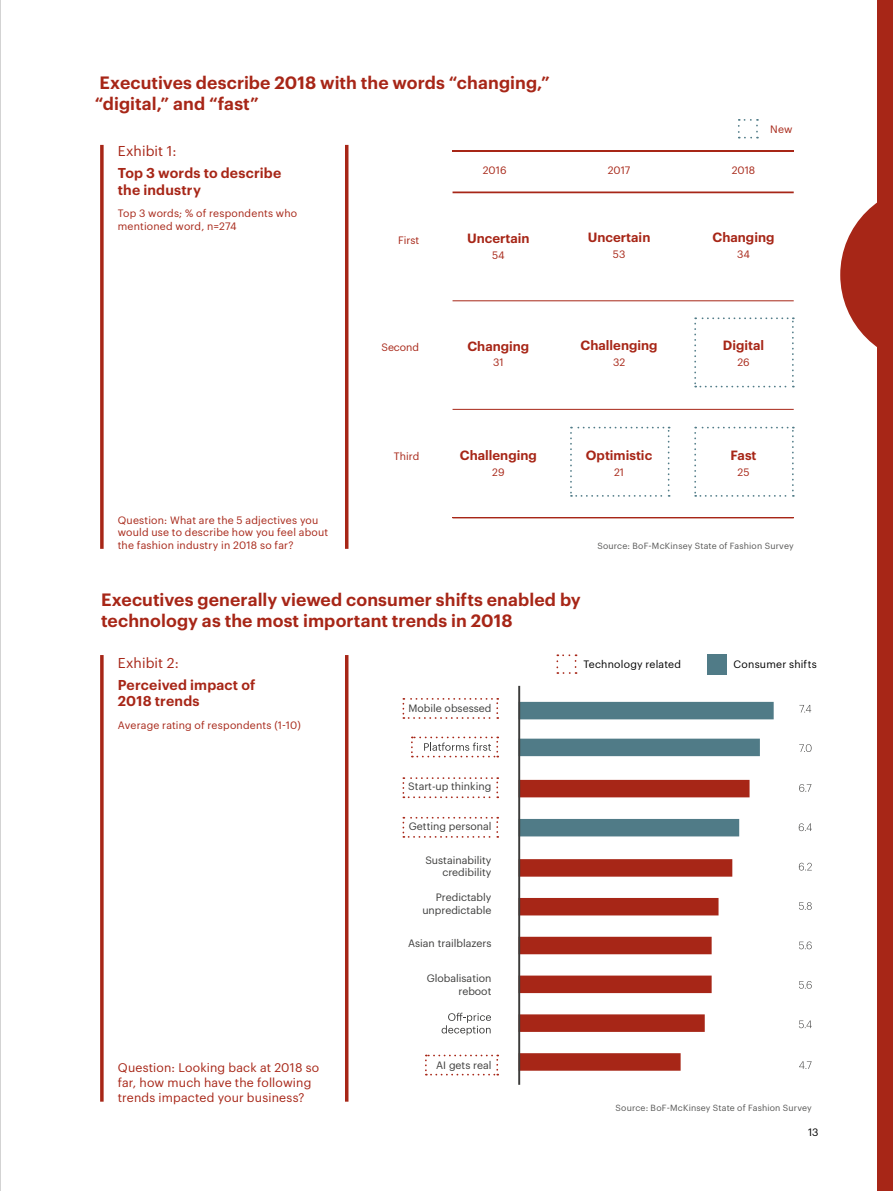
<style>
.page{position:relative;width:893px;height:1191px;background:#fff}
.page>*{position:absolute;margin:0;border:0;box-sizing:border-box;transform-origin:0 0}
.t1{font:600 17.5px/21px "Graphik";letter-spacing:.005em;color:#a72617}
.t2{font:600 14px/16.8px "Graphik";letter-spacing:.015em;color:#a72617}
.t3{font:14px "Graphik";letter-spacing:.005em;color:#a72617}
.t4{font:600 13.12px "Graphik";color:#a72617}
.t5{font:12.25px/14.7px "Graphik";letter-spacing:.015em;color:#a72617}
.t6{font:10.5px/12.6px "Graphik";letter-spacing:.015em;color:#a72617}
.t7{font:10.5px/12.6px "Graphik";color:#3c3c3b;text-align:right}
.t8{font:10.5px "Graphik";letter-spacing:.02em;color:#000}
.t9{font:8.75px "Graphik";letter-spacing:.02em;color:#575756}
</style>
<div class="page">
<hr style="left:453px;top:300px;width:341px;height:1px;background:#a72617">
<hr style="left:453px;top:191px;width:341px;height:2px;background:#a72617">
<hr style="left:453px;top:409px;width:341px;height:1px;background:#a72617">
<svg style="left:840px;top:202px;width:37px;height:145px"></svg>
<div style="left:707px;top:654px;width:20px;height:20px;background:#507b87"></div>
<hr style="left:345px;top:655px;width:3px;height:446px;background:#a72617">
<svg style="left:100px;top:655px;width:4px;height:446px"></svg>
<svg style="left:556px;top:654px;width:21px;height:20px"></svg>
<svg style="left:100px;top:145px;width:4px;height:404px"></svg>
<hr style="left:345px;top:145px;width:3px;height:404px;background:#a72617">
<hr style="left:453px;top:150px;width:341px;height:1px;background:#a72617">
<svg style="left:570px;top:427px;width:100px;height:70px"></svg>
<svg style="left:694px;top:427px;width:100px;height:70px"></svg>
<svg style="left:694px;top:317px;width:100px;height:70px"></svg>
<svg style="left:738px;top:119px;width:20px;height:19px"></svg>
<hr style="left:453px;top:517px;width:341px;height:1px;background:#a72617">
<div style="left:519px;top:702px;width:255px;height:17px;background:#507b87"></div>
<div style="left:519px;top:738px;width:241px;height:18px;background:#507b87"></div>
<div style="left:519px;top:780px;width:230px;height:17px;background:#a72617"></div>
<div style="left:519px;top:819px;width:220px;height:17px;background:#507b87"></div>
<div style="left:519px;top:898px;width:199px;height:17px;background:#a72617"></div>
<div style="left:519px;top:859px;width:213px;height:17px;background:#a72617"></div>
<div style="left:519px;top:936px;width:193px;height:18px;background:#a72617"></div>
<div style="left:519px;top:975px;width:193px;height:18px;background:#a72617"></div>
<div style="left:519px;top:1014px;width:186px;height:18px;background:#a72617"></div>
<div style="left:519px;top:1053px;width:162px;height:17px;background:#a72617"></div>
<svg style="left:402px;top:698px;width:96px;height:21px"></svg>
<svg style="left:402px;top:777px;width:96px;height:21px"></svg>
<svg style="left:402px;top:817px;width:96px;height:20px"></svg>
<svg style="left:425px;top:1054px;width:73px;height:21px"></svg>
<svg style="left:411px;top:736px;width:87px;height:21px"></svg>
<svg style="left:442px;top:1012px;width:49px;height:23px"></svg>
<svg style="left:799px;top:705px;width:12px;height:7px"></svg>
<svg style="left:799px;top:744px;width:12px;height:8px"></svg>
<svg style="left:799px;top:784px;width:12px;height:8px"></svg>
<svg style="left:799px;top:862px;width:13px;height:8px"></svg>
<svg style="left:799px;top:823px;width:13px;height:8px"></svg>
<svg style="left:799px;top:902px;width:13px;height:8px"></svg>
<svg style="left:799px;top:941px;width:13px;height:8px"></svg>
<svg style="left:799px;top:981px;width:13px;height:7px"></svg>
<svg style="left:799px;top:1020px;width:13px;height:8px"></svg>
<svg style="left:799px;top:1061px;width:13px;height:8px"></svg>
<hr style="left:518px;top:686px;width:2px;height:398px;background:#3c3c3b">
<div style="left:877px;top:0;width:16px;height:1191px;background:#a72617"></div>
<hr style="left:0;top:0;width:1px;height:1191px;background:#a8a8a7">
<h1 class="t1" style="left:95px;top:70px;width:456px">Executives describe 2018 with the words “changing,” “digital,” and “fast”</h1>
<h2 class="t3" style="left:118px;top:141px;width:60px">Exhibit 1:</h2>
<h2 class="t2" style="left:118px;top:163px;width:165px">Top 3 words to describe the industry</h2>
<p class="t6" style="left:118px;top:206px;width:181px">Top 3 words; % of respondents who mentioned word, n=274</p>
<p class="t6" style="left:483px;top:163px;width:25px">2016</p>
<p class="t4" style="left:467px;top:228px;width:64px">Uncertain</p>
<p class="t6" style="left:492px;top:248px;width:14px">54</p>
<p class="t6" style="left:398px;top:233px;width:22px">First</p>
<p class="t6" style="left:608px;top:163px;width:24px">2017</p>
<p class="t4" style="left:588px;top:228px;width:64px">Uncertain</p>
<p class="t6" style="left:613px;top:247px;width:14px">53</p>
<p class="t6" style="left:732px;top:163px;width:25px">2018</p>
<p class="t6" style="left:770px;top:121px;width:24px">New</p>
<p class="t4" style="left:713px;top:228px;width:63px">Changing</p>
<p class="t6" style="left:737px;top:247px;width:14px">34</p>
<p class="t6" style="left:381px;top:339px;width:39px">Second</p>
<p class="t4" style="left:467px;top:336px;width:63px">Changing</p>
<p class="t6" style="left:493px;top:355px;width:12px">31</p>
<p class="t4" style="left:581px;top:335px;width:78px">Challenging</p>
<p class="t6" style="left:613px;top:355px;width:14px">32</p>
<p class="t4" style="left:723px;top:335px;width:43px">Digital</p>
<p class="t6" style="left:737px;top:355px;width:14px">26</p>
<p class="t6" style="left:118px;top:512px;width:212px">Question: What are the 5 adjectives you would use to describe how you feel about the fashion industry in 2018 so far?</p>
<p class="t6" style="left:394px;top:449px;width:27px">Third</p>
<p class="t4" style="left:460px;top:445px;width:78px">Challenging</p>
<p class="t6" style="left:492px;top:464px;width:14px">29</p>
<p class="t4" style="left:586px;top:445px;width:68px">Optimistic</p>
<p class="t6" style="left:614px;top:464px;width:12px">21</p>
<p class="t4" style="left:730px;top:445px;width:28px">Fast</p>
<p class="t6" style="left:737px;top:464px;width:13px">25</p>
<p class="t9" style="left:597px;top:539px;width:198px">Source: BoF-McKinsey State of Fashion Survey</p>
<h1 class="t1" style="left:101px;top:587px;width:481px">Executives generally viewed consumer shifts enabled by technology as the most important trends in 2018</h1>
<h2 class="t3" style="left:118px;top:652px;width:63px">Exhibit 2:</h2>
<p class="t8" style="left:583px;top:656px;width:99px">Technology related</p>
<p class="t8" style="left:733px;top:656px;width:85px">Consumer shifts</p>
<h2 class="t2" style="left:118px;top:675px;width:139px">Perceived impact of<br>2018 trends</h2>
<p class="t6" style="left:118px;top:718px;width:185px">Average rating of respondents (1-10)</p>
<p class="t7" style="left:408px;top:701px;width:84px">Mobile obsessed</p>
<p class="t7" style="left:408px;top:779px;width:85px">Start-up thinking</p>
<p class="t7" style="left:409px;top:818px;width:84px">Getting personal</p>
<p class="t7" style="left:425px;top:852px;width:68px">Sustainability credibility</p>
<p class="t7" style="left:422px;top:890px;width:71px">Predictably unpredictable</p>
<p class="t5" style="left:118px;top:1059px;width:203px">Question: Looking back at 2018 so far, how much have the following trends impacted your business?</p>
<p class="t7" style="left:408px;top:936px;width:85px">Asian trailblazers</p>
<p class="t7" style="left:427px;top:971px;width:66px">Globalisation reboot</p>
<p class="t7" style="left:436px;top:1057px;width:57px">AI gets real</p>
<p class="t9" style="left:615px;top:1101px;width:198px">Source: BoF-McKinsey State of Fashion Survey</p>
<p class="t8" style="left:808px;top:1124px;width:12px">13</p>
</div>
